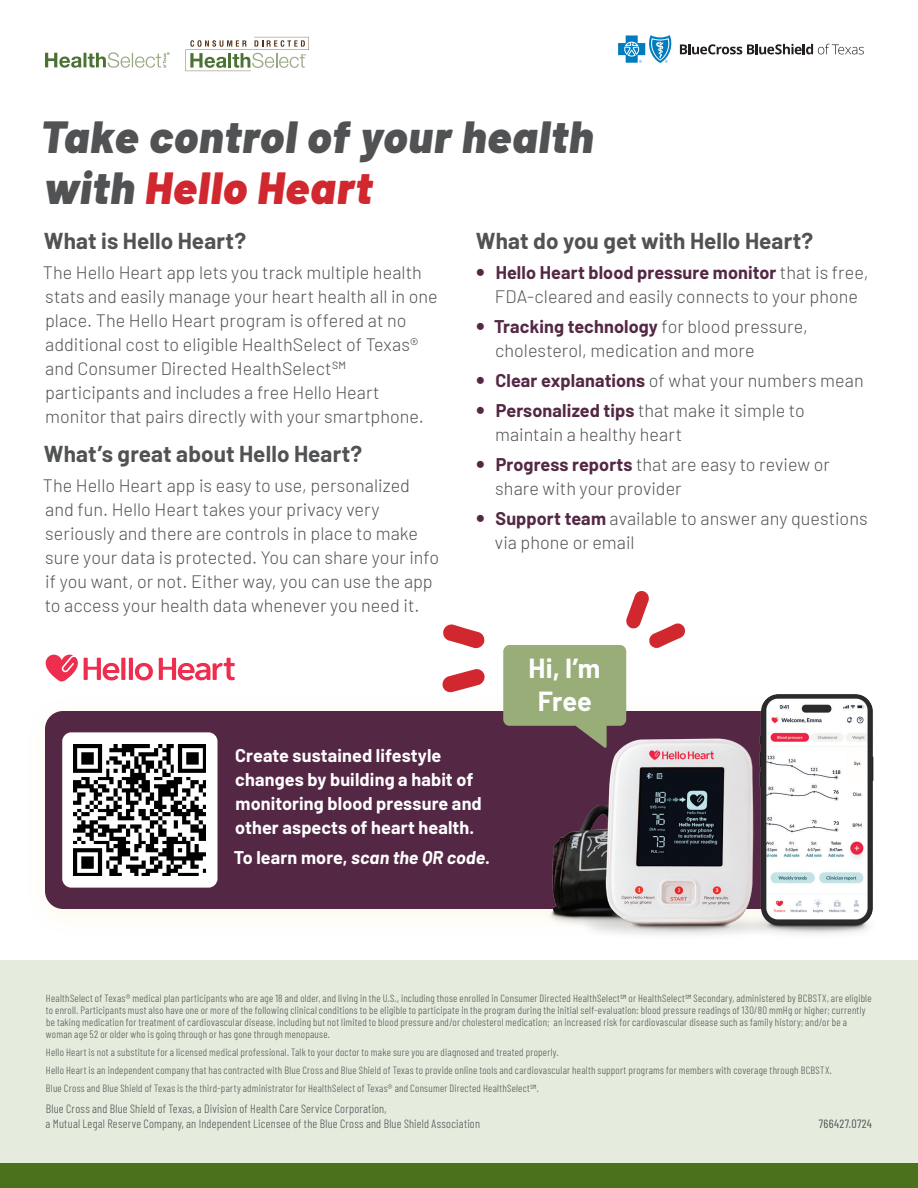
<style>
.page{position:relative;width:918px;height:1188px;background:#fff}
.page>*{position:absolute;margin:0;border:0;box-sizing:border-box;transform-origin:0 0}
.t1{font:italic 900 45px/51px "Barlow";letter-spacing:.02em;color:#515254}
.t2{font:700 27px/33px "Barlow";letter-spacing:-.005em;color:#fff;text-align:center}
.t3{font:700 22.5px "Barlow";letter-spacing:.005em;color:#515254}
.t4{font:300 18px/24px "Barlow";color:#515254}
.t5{font:700 18px/24px "Barlow";letter-spacing:.005em;color:#fff}
.t6{font:300 12px/15px "Barlow Condensed";letter-spacing:.02em;color:#515254}
.t7{font:12px "Barlow Condensed";letter-spacing:.03em;color:#515254}
.t8{font:300 10.5px/12px "Barlow Condensed";letter-spacing:.025em;color:#515254}
.s1{color:#d1282f}
.s2{font-weight:700;color:#542844}
.s3{font-style:italic}
</style>
<div class="page">
<div style="left:25px;top:694px;width:840px;height:244px;background:#fefefb"></div>
<div style="left:45px;top:711px;width:795px;height:198px;background:#542844;border-radius:18px"></div>
<svg style="left:443px;top:624px;width:42px;height:25px"></svg>
<svg style="left:442px;top:669px;width:43px;height:24px"></svg>
<img style="left:537px;top:694px;width:337px;height:241px">
<div style="left:62px;top:732px;width:156px;height:156px;background:#fff;border-radius:9px"></div>
<img style="left:74px;top:744px;width:132px;height:132px">
<div style="left:0;top:1164px;width:918px;height:24px;background:#4b711c"></div>
<div style="left:0;top:960px;width:918px;height:203px;background:#e5ebdd"></div>
<svg style="left:185px;top:37px;width:124px;height:34px"></svg>
<svg style="left:45px;top:52px;width:124px;height:16px"></svg>
<svg style="left:45px;top:655px;width:190px;height:27px"></svg>
<svg style="left:680px;top:44px;width:184px;height:10px"></svg>
<svg style="left:618px;top:35px;width:54px;height:28px"></svg>
<svg style="left:503px;top:591px;width:183px;height:157px"></svg>
<h1 class="t1" style="left:41px;top:108px;width:554px">Take control of your health with <span class="s1">Hello Heart</span></h1>
<h3 class="t3" style="left:44px;top:224px;width:204px">What is Hello Heart?</h3>
<p class="t4" style="left:43px;top:259px;width:397px">The Hello Heart app lets you track multiple health stats and easily manage your heart health all in one place. The Hello Heart program is offered at no additional cost to eligible HealthSelect of Texas® and Consumer Directed HealthSelect<sup>SM </sup>participants and includes a free Hello Heart monitor that pairs directly with your smartphone.</p>
<h3 class="t3" style="left:44px;top:437px;width:320px">What’s great about Hello Heart?</h3>
<p class="t4" style="left:43px;top:472px;width:398px">The Hello Heart app is easy to use, personalized and fun. Hello Heart takes your privacy very seriously and there are controls in place to make sure your data is protected. You can share your info if you want, or not. Either way, you can use the app to access your health data whenever you need it.</p>
<h3 class="t3" style="left:476px;top:224px;width:339px">What do you get with Hello Heart?</h3>
<h3 class="t4" style="left:495px;top:259px;width:375px"><span class="s2">Hello Heart blood pressure monitor</span> that is free,<br>FDA-cleared and easily connects to your phone</h3>
<h3 class="t4" style="left:494px;top:313px;width:315px"><span class="s2">Tracking technology</span> for blood pressure, cholesterol, medication and more</h3>
<h3 class="t4" style="left:496px;top:364px;width:370px;line-height:30px"><span class="s2">Clear explanations</span> of what your numbers mean<br><span class="s2">Personalized tips</span> that make it simple to</h3>
<h3 class="t4" style="left:495px;top:418px;width:336px;line-height:30px">maintain a healthy heart<br><span class="s2">Progress reports</span> that are easy to review or</h3>
<h3 class="t4" style="left:495px;top:472px;width:374px;line-height:30px">share with your provider<br><span class="s2">Support team</span> available to answer any questions</h3>
<h3 class="t4" style="left:495px;top:529px;width:141px">via phone or email</h3>
<h3 class="t5" style="left:235px;top:742px;width:248px">Create sustained lifestyle changes by building a habit of monitoring blood pressure and other aspects of heart health.</h3>
<h3 class="t5" style="left:234px;top:844px;width:258px">To learn more, <span class="s3">scan the QR code</span>.</h3>
<h2 class="t2" style="left:529px;top:650px;width:73px">Hi, I’m<br>Free</h2>
<p class="t8" style="left:46px;top:991px;width:827px">HealthSelect of Texas® medical plan participants who are age 18 and older, and living in the U.S., including those enrolled in Consumer Directed HealthSelect<sup>SM</sup> or HealthSelect<sup>SM</sup> Secondary, administered by BCBSTX, are eligible to enroll. Participants must also have one or more of the following clinical conditions to be eligible to participate in the program during the initial self-evaluation: blood pressure readings of 130/80 mmHg or higher; currently be taking medication for treatment of cardiovascular disease, including but not limited to blood pressure and/or cholesterol medication; an increased risk for cardiovascular disease such as family history; and/or be a woman age 52 or older who is going through or has gone through menopause.</p>
<p class="t8" style="left:46px;top:1042px;width:787px;line-height:18px">Hello Heart is not a substitute for a licensed medical professional. Talk to your doctor to make sure you are diagnosed and treated properly.<br>Hello Heart is an independent company that has contracted with Blue Cross and Blue Shield of Texas to provide online tools and cardiovascular health support programs for members with coverage through BCBSTX.<br>Blue Cross and Blue Shield of Texas is the third-party administrator for HealthSelect of Texas® and Consumer Directed HealthSelect<sup>SM</sup>.</p>
<p class="t6" style="left:45px;top:1100px;width:436px">Blue Cross and Blue Shield of Texas, a Division of Health Care Service Corporation,<br>a Mutual Legal Reserve Company, an Independent Licensee of the Blue Cross and Blue Shield Association</p>
<p class="t7" style="left:819px;top:1115px;width:54px">766427.0724</p>
</div>
